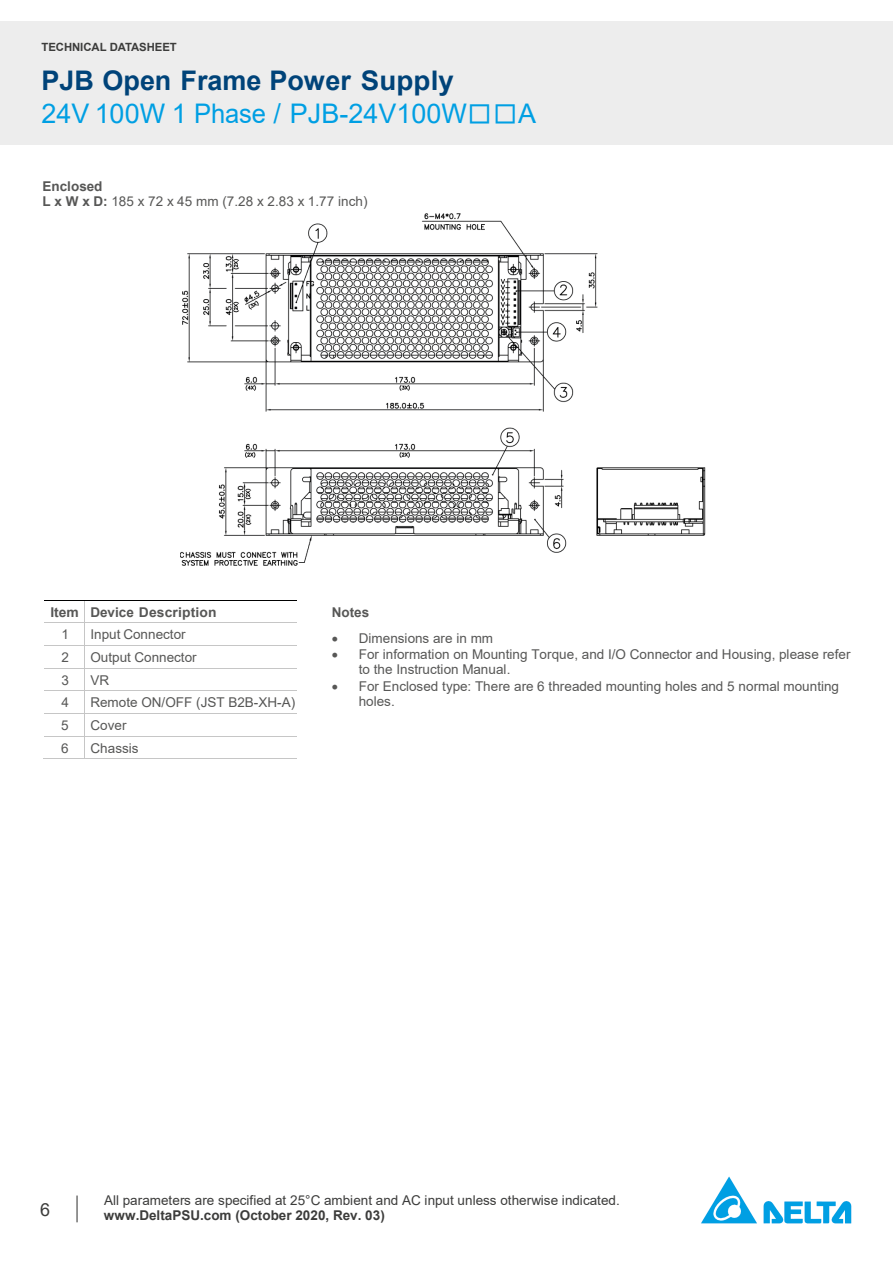
<style>
.page{position:relative;width:893px;height:1264px;background:#fff}
.page>*{position:absolute;margin:0;border:0;box-sizing:border-box;transform-origin:0 0}
.t1{font:27px/32.7px "Arial";letter-spacing:-.005em;color:#009fe3}
.t2{font:25.5px "MS Gothic";color:#009fe3}
.t3{font:18px "Arial";color:#3c3c3b}
.t4{font:13.5px/16px "Arial";letter-spacing:.005em;color:#575756}
.t5{font:13.5px "Arial";letter-spacing:.005em;color:#3c3c3b}
.t6{font:700 13.5px "Arial";letter-spacing:.005em;color:#3c3c3b}
.t7{font:700 13.5px "Arial";letter-spacing:.005em;color:#575756}
.t8{font:700 11.4px "Arial";letter-spacing:-.01em;color:#3c3c3b}
.s1{font-weight:700;color:#004379}
.s2{font-family:"MS Gothic";font-size:25.5px}
.s3{font-family:"Arial";font-size:27px}
.s4{font-weight:700}
</style>
<div class="page">
<div style="left:0;top:21px;width:893px;height:124px;background:#ededed"></div>
<img style="left:701px;top:1176px;width:151px;height:48px">
<svg style="left:77px;top:1195px;width:1px;height:26px"></svg>
<hr style="left:44px;top:600px;width:40px;height:1px;background:#000">
<hr style="left:85px;top:600px;width:212px;height:1px;background:#000">
<hr style="left:44px;top:622px;width:40px;height:1px;background:#c6c6c6">
<hr style="left:84px;top:622px;width:213px;height:1px;background:#c6c6c6">
<hr style="left:44px;top:645px;width:40px;height:1px;background:#c6c6c6">
<hr style="left:84px;top:645px;width:213px;height:1px;background:#c6c6c6">
<hr style="left:44px;top:668px;width:40px;height:1px;background:#c6c6c6">
<hr style="left:84px;top:668px;width:213px;height:1px;background:#c6c6c6">
<hr style="left:44px;top:690px;width:40px;height:1px;background:#c6c6c6">
<hr style="left:84px;top:690px;width:213px;height:1px;background:#c6c6c6">
<hr style="left:44px;top:713px;width:40px;height:1px;background:#c6c6c6">
<hr style="left:84px;top:713px;width:213px;height:1px;background:#c6c6c6">
<hr style="left:44px;top:735px;width:40px;height:1px;background:#c6c6c6">
<hr style="left:84px;top:735px;width:213px;height:1px;background:#c6c6c6">
<hr style="left:43px;top:758px;width:41px;height:1px;background:#c6c6c6">
<svg style="left:84px;top:600px;width:1px;height:158px"></svg>
<hr style="left:84px;top:758px;width:213px;height:1px;background:#c6c6c6">
<img style="left:181px;top:213px;width:525px;height:353px">
<p class="t8" style="left:42px;top:39px;width:137px">TECHNICAL DATASHEET</p>
<h1 class="t1" style="left:42px;top:64px;width:478px"><span class="s1">PJB Open Frame Power Supply<br></span>24V 100W 1 Phase / PJB-24V100W <span class="s2">ڧ</span></h1>
<h2 class="t2" style="left:467px;top:101px;width:71px">ڧ <span class="s3">A</span></h2>
<p class="t4" style="left:42px;top:178px;width:327px;line-height:15.5px"><span class="s4">Enclosed<br>L x W x D:</span> 185 x 72 x 45 mm (7.28 x 2.83 x 1.77 inch)</p>
<p class="t7" style="left:50px;top:602px;width:168px">Item Device Description</p>
<p class="t4" style="left:61px;top:626px;width:9px">1</p>
<p class="t4" style="left:90px;top:626px;width:97px">Input Connector</p>
<p class="t4" style="left:61px;top:649px;width:9px">2</p>
<p class="t4" style="left:90px;top:649px;width:108px">Output Connector</p>
<p class="t4" style="left:61px;top:671px;width:9px">3</p>
<p class="t4" style="left:90px;top:671px;width:20px">VR</p>
<p class="t4" style="left:61px;top:694px;width:9px">4</p>
<p class="t4" style="left:90px;top:694px;width:206px">Remote ON/OFF (JST B2B-XH-A)</p>
<p class="t4" style="left:61px;top:717px;width:9px">5</p>
<p class="t4" style="left:91px;top:717px;width:37px">Cover</p>
<p class="t4" style="left:61px;top:739px;width:9px">6</p>
<p class="t4" style="left:91px;top:739px;width:50px">Chassis</p>
<p class="t7" style="left:332px;top:602px;width:39px">Notes</p>
<p class="t4" style="left:359px;top:629px;width:493px">Dimensions are in mm<br>For information on Mounting Torque, and I/O Connector and Housing, please refer to the Instruction Manual.<br>For Enclosed type: There are 6 threaded mounting holes and 5 normal mounting holes.</p>
<h3 class="t3" style="left:40px;top:1196px;width:12px">6</h3>
<p class="t5" style="left:104px;top:1190px;width:517px">All parameters are specified at 25°C ambient and AC input unless otherwise indicated.</p>
<p class="t6" style="left:104px;top:1205px;width:282px">www.DeltaPSU.com (October 2020, Rev. 03)</p>
</div>
